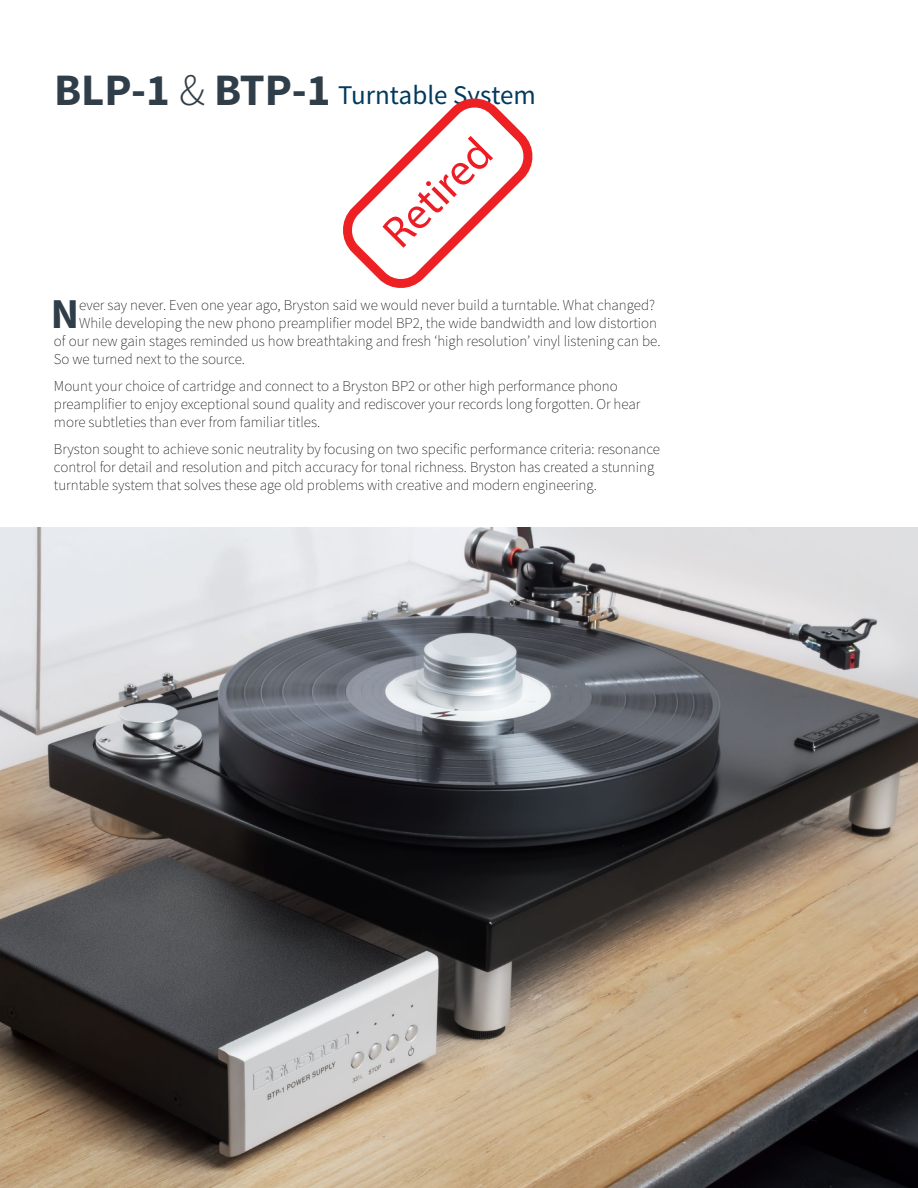
<style>
.page{position:relative;width:918px;height:1188px;background:#fff}
.page>*{position:absolute;margin:0;border:0;box-sizing:border-box;transform-origin:0 0}
.t1{font:700 42.6px "Source Sans Pro";color:#303e49}
.t2{font:27px "Source Sans Pro";color:#003a5d}
.t3{font:200 15px/18px "Source Sans Pro";color:#000}
.s1{font-weight:700;font-size:45px;color:#303e49}
.s2{font-weight:300;font-size:45px;color:#303e49}
</style>
<div class="page">
<img style="left:0;top:527px;width:918px;height:661px">
<svg style="left:343px;top:98px;width:190px;height:190px"></svg>
<h2 class="t2" style="left:54px;top:78px;width:484px"><span class="s1">BLP-1</span> <span class="s2">&amp;</span> <span class="s1">BTP-1</span> Turntable System</h2>
<h1 class="t1" style="left:51px;top:286px;width:30px">N</h1>
<p class="t3" style="left:79px;top:296px;width:578px">ever say never. Even one year ago, Bryston said we would never build a turntable. What changed?</p>
<p class="t3" style="left:79px;top:314px;width:580px">While developing the new phono preamplifier model BP2, the wide bandwidth and low distortion</p>
<p class="t3" style="left:54px;top:332px;width:608px">of our new gain stages reminded us how breathtaking and fresh ‘high resolution’ vinyl listening can be.</p>
<p class="t3" style="left:54px;top:350px;width:193px">So we turned next to the source.</p>
<p class="t3" style="left:54px;top:377px;width:588px">Mount your choice of cartridge and connect to a Bryston BP2 or other high performance phono preamplifier to enjoy exceptional sound quality and rediscover your records long forgotten. Or hear more subtleties than ever from familiar titles.</p>
<p class="t3" style="left:54px;top:440px;width:607px">Bryston sought to achieve sonic neutrality by focusing on two specific performance criteria: resonance control for detail and resolution and pitch accuracy for tonal richness. Bryston has created a stunning turntable system that solves these age old problems with creative and modern engineering.</p>
</div>
